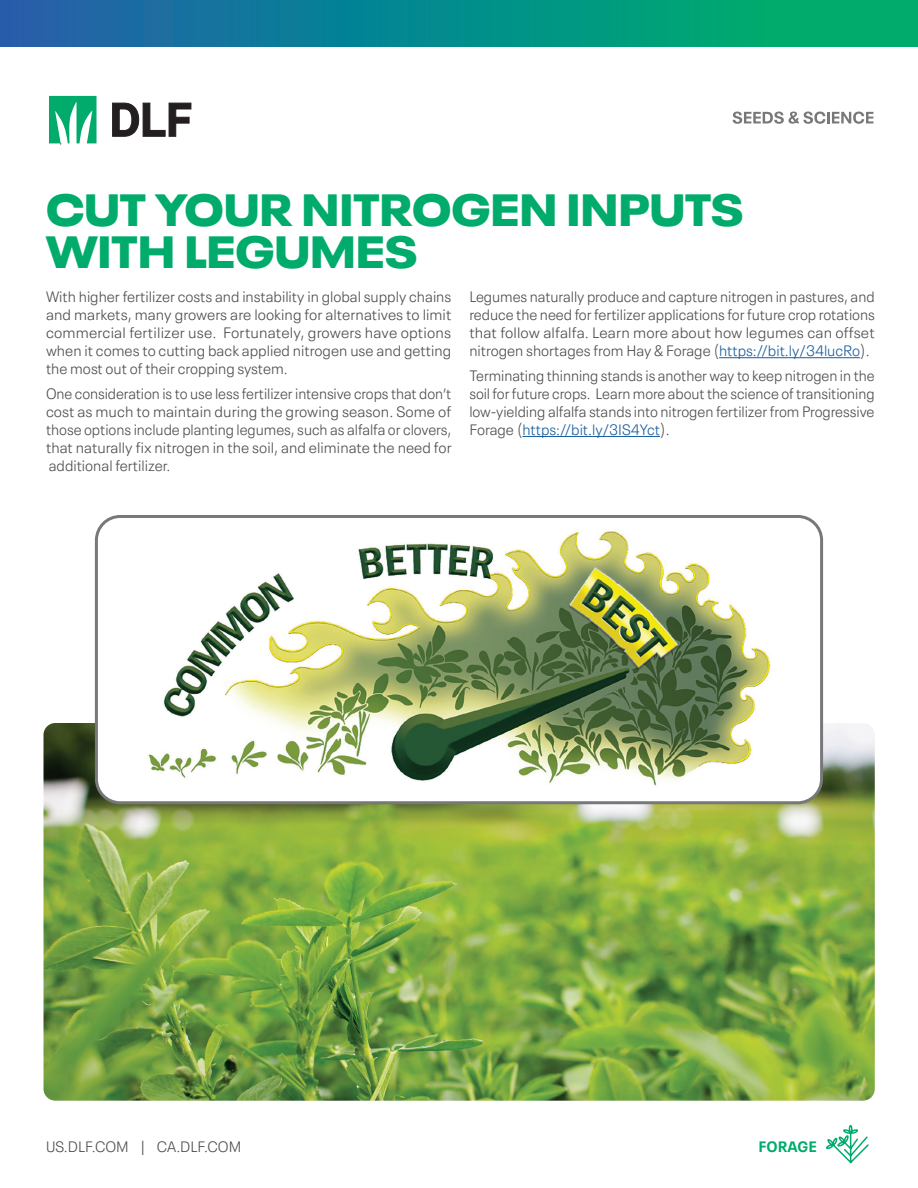
<style>
.page{position:relative;width:918px;height:1188px;background:#fff}
.page>*{position:absolute;margin:0;border:0;box-sizing:border-box;transform-origin:0 0}
.NEUE_PLAK_EXT_BLK_30_26_GRN_CAPS{font:900 expanded 45px/42px "Neue Plak";color:#00ab6b}
.NEUE_PLAK_TXT_LT_10_14_DRK_GRY{font:300 15px/18px "Neue Plak Text";color:#4b4c4d;text-align:justify}
.NEUE_PLAK_TXT_LT_10_14_DRK_GRY-2{font:700 15px "Neue Plak Text";color:#00ab6b}
.s1{color:#175d9e}
</style>
<div class="page">
<div style="left:0;top:0;width:918px;height:47px;background:linear-gradient(to right,#1d60ae,#00b666)"></div>
<hr style="left:917px;top:0;width:1px;height:47px;background:#00ab6b">
<svg style="left:113px;top:103px;width:78px;height:33px"></svg>
<svg style="left:49px;top:96px;width:48px;height:48px"></svg>
<svg style="left:826px;top:1125px;width:43px;height:39px"></svg>
<svg style="left:733px;top:112px;width:140px;height:12px"></svg>
<hr style="left:719px;top:357px;width:141px;height:1px;background:#175d9e">
<hr style="left:522px;top:436px;width:138px;height:1px;background:#175d9e">
<img style="left:44px;top:723px;width:831px;height:378px">
<div style="left:96px;top:516px;width:726px;height:287px;background:#fff;border-radius:24px"></div>
<img style="left:148px;top:531px;width:623px;height:255px">
<div style="left:95px;top:515px;width:728px;height:289px;border:3px solid #76787b;border-radius:24px"></div>
<p class="NEUE_PLAK_EXT_BLK_30_26_GRN_CAPS" style="left:46px;top:183px;width:699px">CUT YOUR NITROGEN INPUTS<br>WITH LEGUMES</p>
<p class="NEUE_PLAK_TXT_LT_10_14_DRK_GRY" style="left:46px;top:286px;width:407px">With higher fertilizer costs and instability in global supply chains and markets, many growers are looking for alternatives to limit commercial fertilizer use. Fortunately, growers have options when it comes to cutting back applied nitrogen use and getting the most out of their cropping system.</p>
<p class="NEUE_PLAK_TXT_LT_10_14_DRK_GRY" style="left:46px;top:383px;width:407px">One consideration is to use less fertilizer intensive crops that don’t cost as much to maintain during the growing season. Some of those options include planting legumes, such as alfalfa or clovers, that naturally fix nitrogen in the soil, and eliminate the need for additional fertilizer.</p>
<p class="NEUE_PLAK_TXT_LT_10_14_DRK_GRY" style="left:469px;top:286px;width:407px">Legumes naturally produce and capture nitrogen in pastures, and reduce the need for fertilizer applications for future crop rotations that follow alfalfa. Learn more about how legumes can offset nitrogen shortages from Hay &amp; Forage (<span class="s1">https://bit.ly/34lucRo</span>).</p>
<p class="NEUE_PLAK_TXT_LT_10_14_DRK_GRY" style="left:469px;top:365px;width:407px">Terminating thinning stands is another way to keep nitrogen in the soil for future crops. Learn more about the science of transitioning low-yielding alfalfa stands into nitrogen fertilizer from Progressive Forage (<span class="s1">https://bit.ly/3IS4Yct</span>).</p>
<p class="NEUE_PLAK_TXT_LT_10_14_DRK_GRY" style="left:46px;top:1136px;width:197px">US.DLF.COM | CA.DLF.COM</p>
<p class="NEUE_PLAK_TXT_LT_10_14_DRK_GRY-2" style="left:759px;top:1134px;width:60px">FORAGE</p>
</div>
